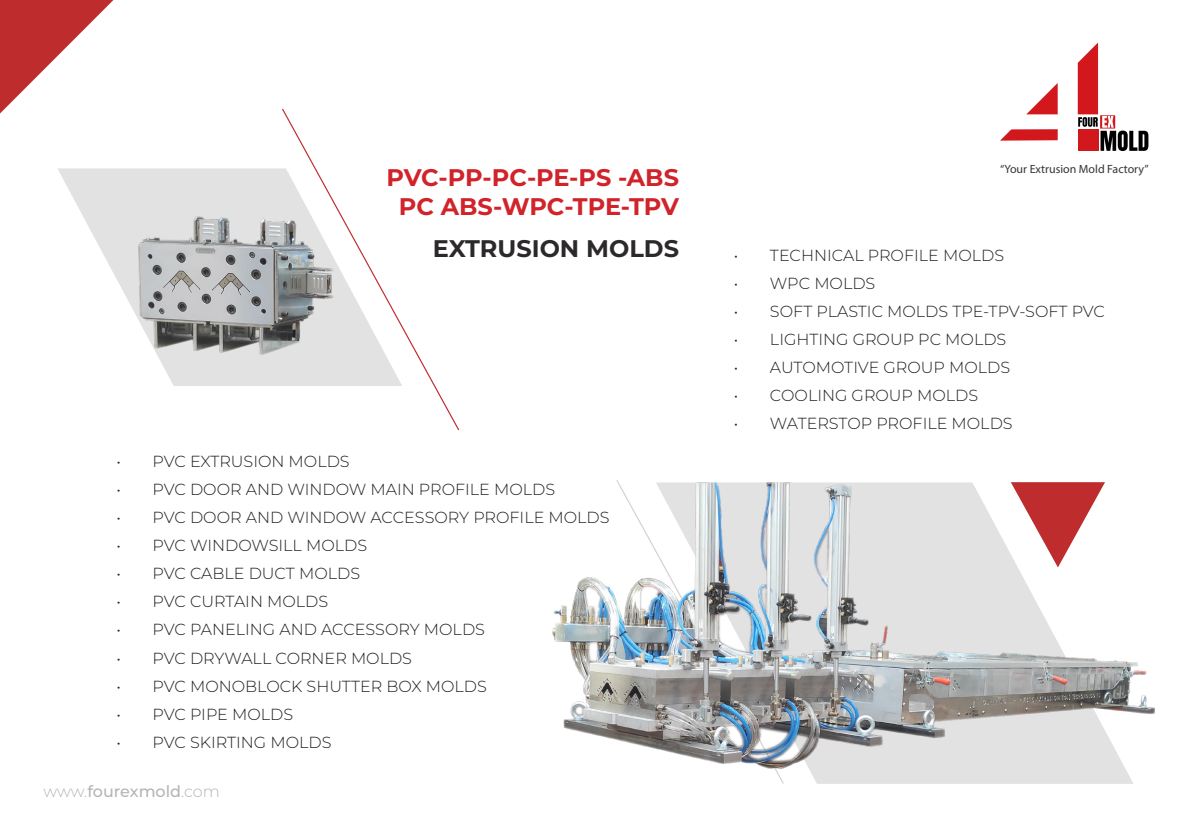
<style>
.page{position:relative;width:1191px;height:840px;background:#fff}
.page>*{position:absolute;margin:0;border:0;box-sizing:border-box;transform-origin:0 0}
.Big_Title{font:700 24px "Montserrat";color:#d1232a}
.Big_Title-2{font:700 24px "Montserrat";color:#2b292a}
.t1{font:300 16px "Montserrat";color:#231f20}
.t2{font:500 16px "Montserrat";color:#b4b5b8}
.t3{font:12px "Myriad Pro";color:#353535}
.s1{font-weight:300}
</style>
<div class="page">
<svg style="left:0;top:0;width:113px;height:113px"></svg>
<svg style="left:1001px;top:129px;width:56px;height:11px"></svg>
<svg style="left:1026px;top:83px;width:31px;height:31px"></svg>
<svg style="left:1077px;top:43px;width:71px;height:108px"></svg>
<svg style="left:282px;top:108px;width:178px;height:323px"></svg>
<img style="left:58px;top:168px;width:344px;height:218px">
<img style="left:552px;top:482px;width:603px;height:302px">
<p class="Big_Title" style="left:386px;top:161px;width:294px">PVC-PP-PC-PE-PS -ABS</p>
<p class="Big_Title" style="left:399px;top:190px;width:282px">PC ABS-WPC-TPE-TPV</p>
<p class="Big_Title-2" style="left:433px;top:232px;width:248px">EXTRUSION MOLDS</p>
<p class="t1" style="left:117px;top:450px;width:235px">• PVC EXTRUSION MOLDS</p>
<p class="t1" style="left:117px;top:478px;width:440px">• PVC DOOR AND WINDOW MAIN PROFILE MOLDS</p>
<p class="t1" style="left:117px;top:506px;width:494px">• PVC DOOR AND WINDOW ACCESSORY PROFILE MOLDS</p>
<p class="t1" style="left:117px;top:534px;width:252px">• PVC WINDOWSILL MOLDS</p>
<p class="t1" style="left:117px;top:562px;width:245px">• PVC CABLE DUCT MOLDS</p>
<p class="t1" style="left:117px;top:590px;width:213px">• PVC CURTAIN MOLDS</p>
<p class="t1" style="left:117px;top:618px;width:370px">• PVC PANELING AND ACCESSORY MOLDS</p>
<p class="t1" style="left:117px;top:646px;width:297px">• PVC DRYWALL CORNER MOLDS</p>
<p class="t1" style="left:117px;top:674px;width:372px">• PVC MONOBLOCK SHUTTER BOX MOLDS</p>
<p class="t1" style="left:117px;top:702px;width:178px">• PVC PIPE MOLDS</p>
<p class="t1" style="left:117px;top:730px;width:216px">• PVC SKIRTING MOLDS</p>
<p class="t2" style="left:43px;top:780px;width:178px"><span class="s1">www.</span>fourexmold<span class="s1">.com</span></p>
<p class="t3" style="left:1000px;top:162px;width:150px">“Your Extrusion Mold Factory”</p>
<p class="t1" style="left:734px;top:244px;width:272px">• TECHNICAL PROFILE MOLDS</p>
<p class="t1" style="left:734px;top:272px;width:143px">• WPC MOLDS</p>
<p class="t1" style="left:734px;top:300px;width:372px">• SOFT PLASTIC MOLDS TPE-TPV-SOFT PVC</p>
<p class="t1" style="left:734px;top:328px;width:274px">• LIGHTING GROUP PC MOLDS</p>
<p class="t1" style="left:734px;top:356px;width:278px">• AUTOMOTIVE GROUP MOLDS</p>
<p class="t1" style="left:734px;top:384px;width:246px">• COOLING GROUP MOLDS</p>
<p class="t1" style="left:734px;top:412px;width:280px">• WATERSTOP PROFILE MOLDS</p>
</div>
